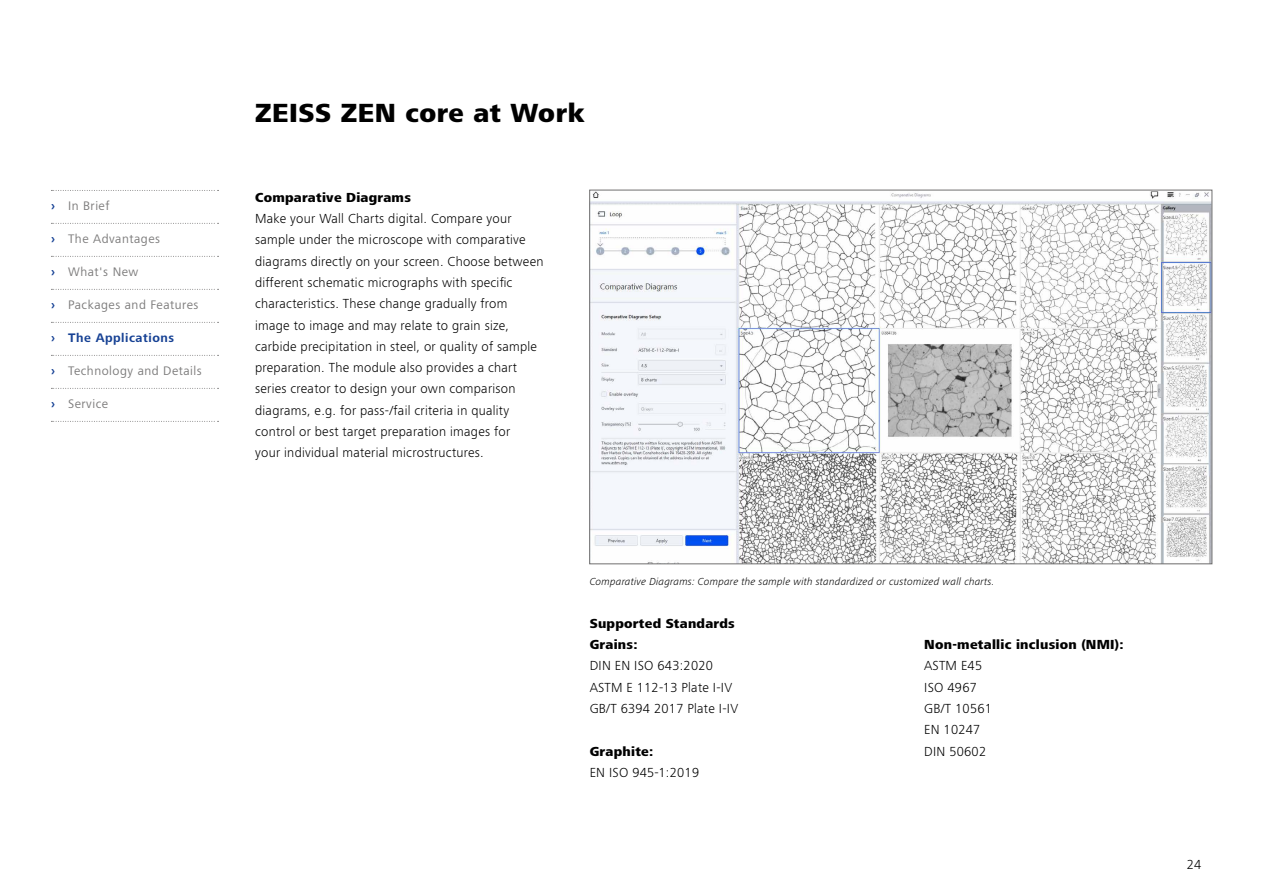
<style>
.page{position:relative;width:1263px;height:893px;background:#fff}
.page>*{position:absolute;margin:0;border:0;box-sizing:border-box;transform-origin:0 0}
.t1{font:800 27px "ZEISS Frutiger Next W1 G";letter-spacing:.02em;color:#000}
.t2{font:300 13.5px/21.3px "ZEISS Frutiger Next W1 G";letter-spacing:.02em;color:#000}
.t3{font:800 13.5px/21.3px "ZEISS Frutiger Next W1 G";letter-spacing:.02em;color:#000}
.t4{font:12.75px "ZEISS Frutiger Next W1 G";letter-spacing:.04em;color:#7c7b7b}
.t5{font:700 12.75px "ZEISS Frutiger Next W1 G";letter-spacing:.04em;color:#164194}
.t6{font:italic 300 10.5px "ZEISS Frutiger Next W1 G";letter-spacing:.02em;color:#000}
.s1{font-weight:700;color:#164194}
</style>
<div class="page">
<img style="left:592px;top:192px;width:618px;height:370px">
<svg style="left:51px;top:190px;width:168px;height:1px"></svg>
<svg style="left:51px;top:223px;width:168px;height:1px"></svg>
<svg style="left:51px;top:256px;width:168px;height:1px"></svg>
<svg style="left:51px;top:289px;width:168px;height:1px"></svg>
<svg style="left:51px;top:322px;width:168px;height:1px"></svg>
<svg style="left:51px;top:355px;width:168px;height:1px"></svg>
<svg style="left:51px;top:388px;width:168px;height:1px"></svg>
<svg style="left:51px;top:421px;width:168px;height:1px"></svg>
<p class="t4" style="left:51px;top:197px;width:60px"><span class="s1">›</span> In Brief</p>
<p class="t4" style="left:51px;top:230px;width:111px"><span class="s1">›</span> The Advantages</p>
<p class="t4" style="left:51px;top:263px;width:89px"><span class="s1">›</span> What's New</p>
<p class="t4" style="left:51px;top:296px;width:149px"><span class="s1">›</span> Packages and Features</p>
<p class="t5" style="left:51px;top:329px;width:125px">› The Applications</p>
<p class="t4" style="left:51px;top:362px;width:152px"><span class="s1">›</span> Technology and Details</p>
<p class="t4" style="left:51px;top:395px;width:59px"><span class="s1">›</span> Service</p>
<h1 class="t1" style="left:255px;top:93px;width:331px">ZEISS ZEN core at Work</h1>
<p class="t3" style="left:255px;top:186px;width:157px">Comparative Diagrams</p>
<p class="t2" style="left:255px;top:207px;width:290px">Make your Wall Charts digital. Compare your sample under the microscope with comparative diagrams directly on your screen. Choose between different schematic micrographs with specific characteristics. These change gradually from image to image and may relate to grain size, carbide precipitation in steel, or quality of sample preparation. The module also provides a chart series creator to design your own comparison diagrams, e.g. for pass-/fail criteria in quality control or best target preparation images for<br>your individual material microstructures.</p>
<p class="t6" style="left:590px;top:574px;width:406px">Comparative Diagrams: Compare the sample with standardized or customized wall charts.</p>
<p class="t3" style="left:590px;top:612px;width:147px">Supported Standards<br>Grains:</p>
<p class="t2" style="left:590px;top:654px;width:150px">DIN EN ISO 643:2020<br>ASTM E 112-13 Plate I-IV<br>GB/T 6394 2017 Plate I-IV</p>
<p class="t3" style="left:590px;top:740px;width:65px">Graphite:</p>
<p class="t2" style="left:590px;top:761px;width:111px">EN ISO 945-1:2019</p>
<p class="t3" style="left:924px;top:633px;width:201px">Non-metallic inclusion (NMI):</p>
<p class="t2" style="left:924px;top:655px;width:69px">ASTM E45<br>ISO 4967<br>GB/T 10561<br>EN 10247<br>DIN 50602</p>
<p class="t2" style="left:1187px;top:853px;width:16px">24</p>
</div>
